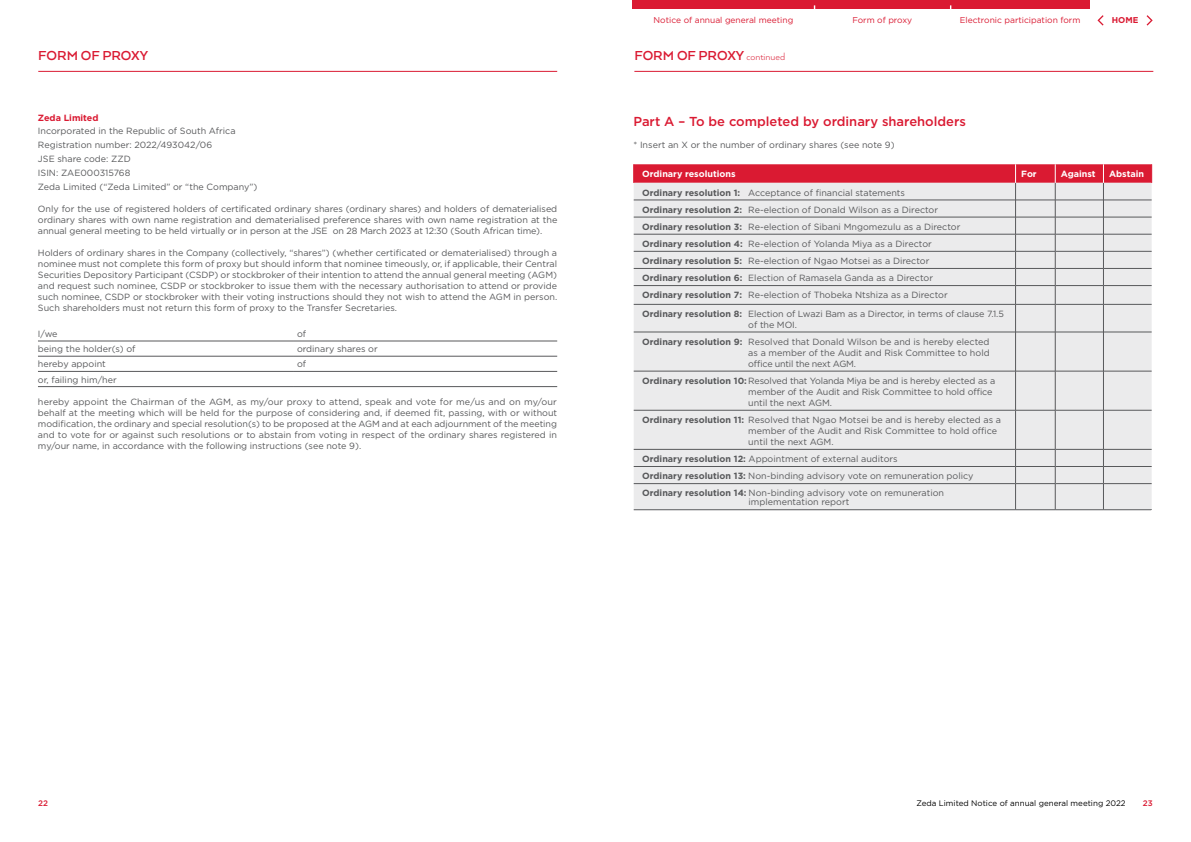
<style>
.page{position:relative;width:1191px;height:842px;background:#fff}
.page>*{position:absolute;margin:0;border:0;box-sizing:border-box;transform-origin:0 0}
.t1{font:700 15px "Arquitecta";color:#da1a32}
.t2{font:500 13px "Gotham";color:#da1a32}
.t3{font:9px/11px "Gotham";color:#58595b}
.t4{font:700 9px "Gotham";color:#fff}
.t5{font:700 9px "Gotham";color:#da1a32}
.t6{font:8.5px "Gotham";color:#da1a32}
.t7{font:700 8.5px "Gotham";color:#da1a32}
.t8{font:8px "Gotham";color:#000}
.t9{font:500 8px "Gotham";color:#da1a32}
.s1{font-weight:300;font-size:11px}
.s2{font-weight:700}
</style>
<div class="page">
<div style="left:632px;top:0;width:457px;height:9px;background:#da1a32"></div>
<svg style="left:1146px;top:15px;width:6px;height:11px"></svg>
<svg style="left:1097px;top:15px;width:6px;height:11px"></svg>
<hr style="left:38px;top:71px;width:519px;height:1px;background:#da1a32">
<hr style="left:38px;top:341px;width:255px;height:1px;background:#58595b">
<hr style="left:293px;top:341px;width:264px;height:1px;background:#58595b">
<hr style="left:38px;top:356px;width:255px;height:1px;background:#58595b">
<hr style="left:293px;top:356px;width:264px;height:1px;background:#58595b">
<hr style="left:38px;top:371px;width:255px;height:1px;background:#58595b">
<hr style="left:293px;top:371px;width:264px;height:1px;background:#58595b">
<hr style="left:38px;top:386px;width:255px;height:1px;background:#58595b">
<hr style="left:293px;top:386px;width:264px;height:1px;background:#58595b">
<hr style="left:634px;top:71px;width:519px;height:1px;background:#da1a32">
<div style="left:633px;top:333px;width:518px;height:177px;background:#ebebec"></div>
<hr style="left:633px;top:332px;width:382px;height:1px;background:#58595b">
<hr style="left:1015px;top:332px;width:40px;height:1px;background:#58595b">
<hr style="left:1055px;top:332px;width:48px;height:1px;background:#58595b">
<hr style="left:1103px;top:332px;width:48px;height:1px;background:#58595b">
<hr style="left:633px;top:371px;width:382px;height:1px;background:#58595b">
<hr style="left:1015px;top:371px;width:40px;height:1px;background:#58595b">
<hr style="left:1055px;top:371px;width:48px;height:1px;background:#58595b">
<hr style="left:1103px;top:371px;width:48px;height:1px;background:#58595b">
<hr style="left:633px;top:410px;width:382px;height:1px;background:#58595b">
<hr style="left:1015px;top:410px;width:40px;height:1px;background:#58595b">
<hr style="left:1055px;top:410px;width:48px;height:1px;background:#58595b">
<hr style="left:1103px;top:410px;width:48px;height:1px;background:#58595b">
<hr style="left:633px;top:449px;width:382px;height:1px;background:#58595b">
<hr style="left:1015px;top:449px;width:40px;height:1px;background:#58595b">
<hr style="left:1055px;top:449px;width:48px;height:1px;background:#58595b">
<hr style="left:1103px;top:449px;width:48px;height:1px;background:#58595b">
<hr style="left:633px;top:466px;width:382px;height:1px;background:#58595b">
<hr style="left:1015px;top:466px;width:40px;height:1px;background:#58595b">
<hr style="left:1055px;top:466px;width:48px;height:1px;background:#58595b">
<hr style="left:1103px;top:466px;width:48px;height:1px;background:#58595b">
<hr style="left:633px;top:483px;width:382px;height:1px;background:#58595b">
<hr style="left:1015px;top:483px;width:40px;height:1px;background:#58595b">
<hr style="left:1055px;top:483px;width:48px;height:1px;background:#58595b">
<hr style="left:1103px;top:483px;width:48px;height:1px;background:#58595b">
<hr style="left:1015px;top:332px;width:1px;height:39px;background:#58595b">
<hr style="left:1055px;top:332px;width:1px;height:39px;background:#58595b">
<hr style="left:1103px;top:332px;width:1px;height:39px;background:#58595b">
<hr style="left:1015px;top:371px;width:1px;height:39px;background:#58595b">
<hr style="left:1055px;top:371px;width:1px;height:39px;background:#58595b">
<hr style="left:1103px;top:371px;width:1px;height:39px;background:#58595b">
<hr style="left:1015px;top:410px;width:1px;height:39px;background:#58595b">
<hr style="left:1055px;top:410px;width:1px;height:39px;background:#58595b">
<hr style="left:1103px;top:410px;width:1px;height:39px;background:#58595b">
<svg style="left:1015px;top:449px;width:1px;height:61px"></svg>
<svg style="left:1055px;top:449px;width:1px;height:61px"></svg>
<svg style="left:1103px;top:449px;width:1px;height:61px"></svg>
<hr style="left:633px;top:510px;width:382px;height:1px;background:#58595b">
<hr style="left:1015px;top:510px;width:40px;height:1px;background:#58595b">
<hr style="left:1055px;top:510px;width:48px;height:1px;background:#58595b">
<hr style="left:1103px;top:510px;width:48px;height:1px;background:#58595b">
<svg style="left:633px;top:164px;width:519px;height:168px;background:#e2cdd1"></svg>
<h1 class="t1" style="left:38px;top:46px;width:111px">FORM OF PROXY</h1>
<p class="t5" style="left:38px;top:111px;width:62px">Zeda Limited</p>
<p class="t3" style="left:38px;top:124px;width:221px;line-height:13.8px">Incorporated in the Republic of South Africa Registration number: 2022/493042/06<br>JSE share code: ZZD<br>ISIN: ZAE000315768<br>Zeda Limited (“Zeda Limited” or “the Company”)</p>
<p class="t3" style="left:38px;top:203px;width:521px;text-align:justify">Only for the use of registered holders of certificated ordinary shares (ordinary shares) and holders of dematerialised ordinary shares with own name registration and dematerialised preference shares with own name registration at the annual general meeting to be held virtually or in person at the JSE on 28 March 2023 at 12:30 (South African time).</p>
<p class="t3" style="left:38px;top:247px;width:521px;text-align:justify">Holders of ordinary shares in the Company (collectively, “shares”) (whether certificated or dematerialised) through a nominee must not complete this form of proxy but should inform that nominee timeously, or, if applicable, their Central Securities Depository Participant (CSDP) or stockbroker of their intention to attend the annual general meeting (AGM) and request such nominee, CSDP or stockbroker to issue them with the necessary authorisation to attend or provide such nominee, CSDP or stockbroker with their voting instructions should they not wish to attend the AGM in person.<br>Such shareholders must not return this form of proxy to the Transfer Secretaries.</p>
<p class="t3" style="left:38px;top:328px;width:21px">I/we</p>
<p class="t3" style="left:297px;top:328px;width:11px">of</p>
<p class="t3" style="left:38px;top:343px;width:99px">being the holder(s) of</p>
<p class="t3" style="left:297px;top:343px;width:82px">ordinary shares or</p>
<p class="t3" style="left:38px;top:358px;width:69px">hereby appoint</p>
<p class="t3" style="left:297px;top:358px;width:11px">of</p>
<p class="t3" style="left:38px;top:374px;width:80px">or, failing him/her</p>
<p class="t3" style="left:38px;top:396px;width:521px;text-align:justify">hereby appoint the Chairman of the AGM, as my/our proxy to attend, speak and vote for me/us and on my/our behalf at the meeting which will be held for the purpose of considering and, if deemed fit, passing, with or without modification, the ordinary and special resolution(s) to be proposed at the AGM and at each adjournment of the meeting and to vote for or against such resolutions or to abstain from voting in respect of the ordinary shares registered in my/our name, in accordance with the following instructions (see note 9).</p>
<p class="t6" style="left:653px;top:14px;width:141px">Notice of annual general meeting</p>
<p class="t6" style="left:852px;top:14px;width:61px">Form of proxy</p>
<p class="t6" style="left:959px;top:14px;width:122px">Electronic participation form</p>
<p class="t7" style="left:1111px;top:15px;width:28px">HOME</p>
<h1 class="t1" style="left:634px;top:46px;width:152px">FORM OF PROXY <span class="s1">continued</span></h1>
<h2 class="t2" style="left:633px;top:113px;width:334px">Part A – To be completed by ordinary shareholders</h2>
<p class="t3" style="left:633px;top:139px;width:263px">* Insert an X or the number of ordinary shares (see note 9)</p>
<p class="t4" style="left:642px;top:168px;width:95px">Ordinary resolutions</p>
<p class="t4" style="left:1021px;top:168px;width:17px">For</p>
<p class="t4" style="left:1061px;top:168px;width:36px">Against</p>
<p class="t4" style="left:1109px;top:168px;width:37px">Abstain</p>
<p class="t3" style="left:642px;top:184px;width:320px;line-height:17.1px"><span class="s2">Ordinary resolution 1:</span> Acceptance of financial statements<br><span class="s2">Ordinary resolution 2:</span> Re-election of Donald Wilson as a Director <span class="s2">Ordinary resolution 3:</span> Re-election of Sibani Mngomezulu as a Director <span class="s2">Ordinary resolution 4:</span> Re-election of Yolanda Miya as a Director <span class="s2">Ordinary resolution 5:</span> Re-election of Ngao Motsei as a Director <span class="s2">Ordinary resolution 6:</span> Election of Ramasela Ganda as a Director <span class="s2">Ordinary resolution 7:</span> Re-election of Thobeka Ntshiza as a Director</p>
<p class="t3" style="left:748px;top:309px;width:257px;line-height:10.5px;text-indent:-106px"><span class="s2">Ordinary resolution 8:</span> Election of Lwazi Bam as a Director, in terms of clause 7.1.5 of the MOI.</p>
<p class="t3" style="left:748px;top:336px;width:243px;text-align:justify;text-indent:-106px"><span class="s2">Ordinary resolution 9:</span> Resolved that Donald Wilson be and is hereby elected as a member of the Audit and Risk Committee to hold office until the next AGM.</p>
<p class="t3" style="left:748px;top:375px;width:248px;text-indent:-106px"><span class="s2">Ordinary resolution 10:</span> Resolved that Yolanda Miya be and is hereby elected as a member of the Audit and Risk Committee to hold office until the next AGM.</p>
<p class="t3" style="left:748px;top:414px;width:254px;text-indent:-106px"><span class="s2">Ordinary resolution 11:</span> Resolved that Ngao Motsei be and is hereby elected as a member of the Audit and Risk Committee to hold office until the next AGM.</p>
<p class="t3" style="left:642px;top:450px;width:333px;line-height:17.1px"><span class="s2">Ordinary resolution 12:</span> Appointment of external auditors<br><span class="s2">Ordinary resolution 13:</span> Non-binding advisory vote on remuneration policy<br><span class="s2">Ordinary resolution 14:</span> Non-binding advisory vote on remuneration</p>
<p class="t3" style="left:748px;top:497px;width:102px">implementation report</p>
<p class="t9" style="left:38px;top:798px;width:11px">22</p>
<p class="t8" style="left:916px;top:798px;width:211px">Zeda Limited Notice of annual general meeting 2022</p>
<p class="t9" style="left:1142px;top:798px;width:11px">23</p>
</div>
